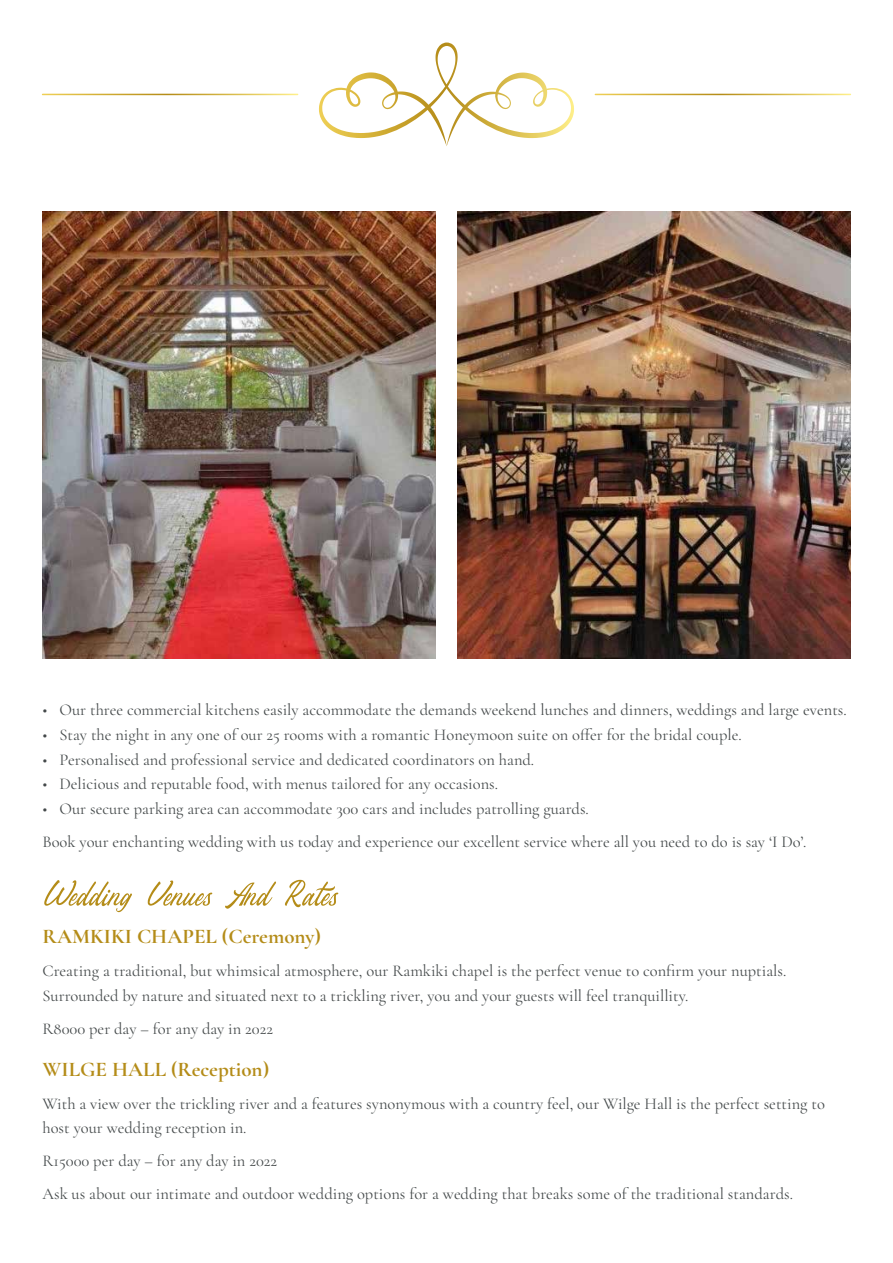
<style>
.page{position:relative;width:893px;height:1263px;background:#fff}
.page>*{position:absolute;margin:0;border:0;box-sizing:border-box;transform-origin:0 0}
.t1{font:52.5px "Stefina Signature";color:#b48c18}
.t2{font:700 21px "Cormorant Garamond";color:#b48c18}
.t3{font:16.5px/33px "Cormorant Garamond";color:#44494a}
</style>
<div class="page">
<img style="left:43px;top:212px;width:393px;height:446px">
<img style="left:457px;top:212px;width:393px;height:446px">
<svg style="left:319px;top:43px;width:144px;height:103px"></svg>
<p class="t3" style="left:43px;top:694px;width:806px">• Our three commercial kitchens easily accommodate the demands weekend lunches and dinners, weddings and large events.</p>
<p class="t3" style="left:43px;top:718px;width:701px">• Stay the night in any one of our 25 rooms with a romantic Honeymoon suite on offer for the bridal couple.</p>
<p class="t3" style="left:43px;top:743px;width:493px">• Personalised and professional service and dedicated coordinators on hand.</p>
<p class="t3" style="left:43px;top:767px;width:457px">• Delicious and reputable food, with menus tailored for any occasions.</p>
<p class="t3" style="left:43px;top:792px;width:765px">• Our secure parking area can accommodate 300 cars and includes patrolling guards.<br>Book your enchanting wedding with us today and experience our excellent service where all you need to do is say ‘I Do’.</p>
<h1 class="t1" style="left:43px;top:868px;width:297px">Wedding Venues And Rates</h1>
<p class="t2" style="left:43px;top:923px;width:280px">RAMKIKI CHAPEL (Ceremony)</p>
<p class="t3" style="left:43px;top:959px;width:745px;line-height:24.5px">Creating a traditional, but whimsical atmosphere, our Ramkiki chapel is the perfect venue to confirm your nuptials.<br>Surrounded by nature and situated next to a trickling river, you and your guests will feel tranquillity.</p>
<p class="t3" style="left:43px;top:1012px;width:232px">R8000 per day – for any day in 2022</p>
<p class="t2" style="left:43px;top:1056px;width:228px">WILGE HALL (Reception)</p>
<p class="t3" style="left:43px;top:1091px;width:784px;line-height:24.5px">With a view over the trickling river and a features synonymous with a country feel, our Wilge Hall is the perfect setting to host your wedding reception in.</p>
<p class="t3" style="left:43px;top:1144px;width:752px">R15000 per day – for any day in 2022<br>Ask us about our intimate and outdoor wedding options for a wedding that breaks some of the traditional standards.</p>
</div>
